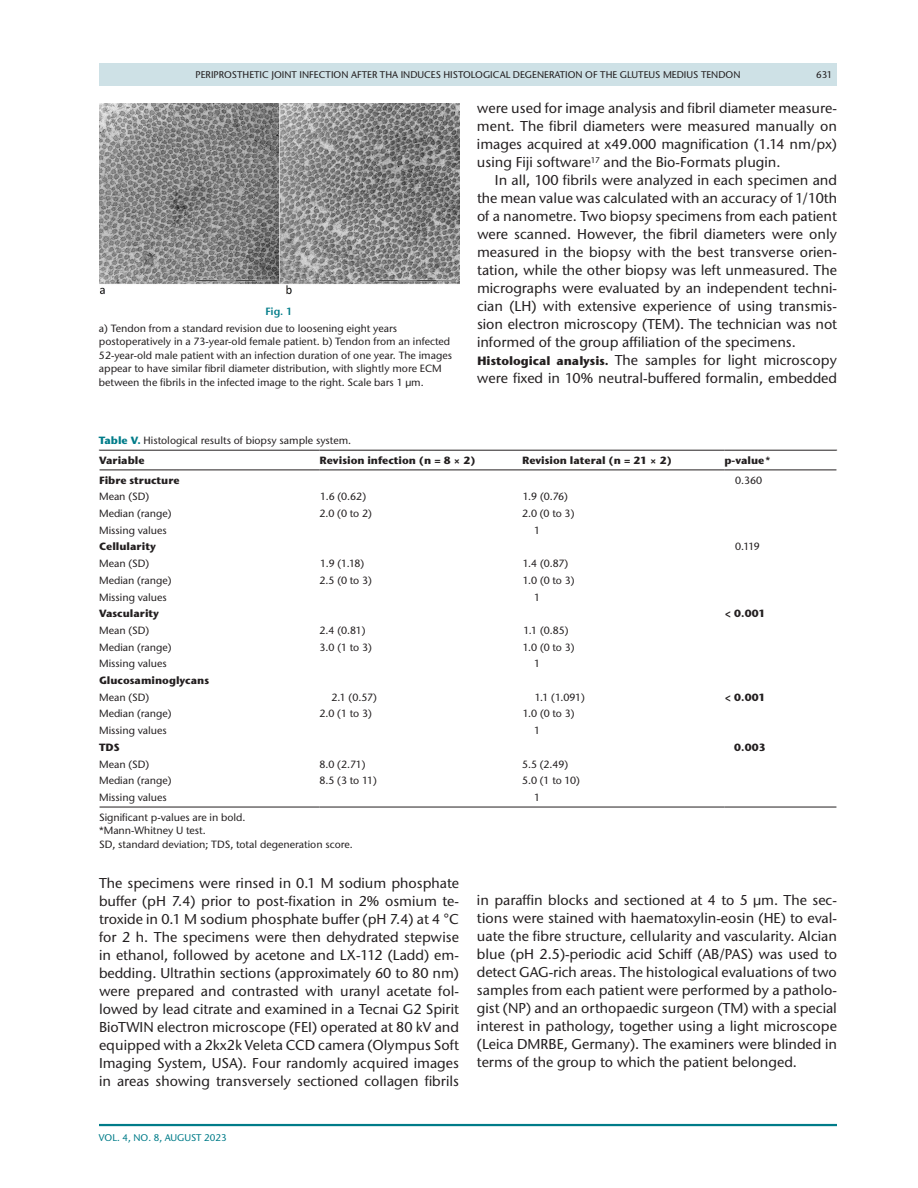
<style>
.page{position:relative;width:918px;height:1188px;background:#fff}
.page>*{position:absolute;margin:0;border:0;box-sizing:border-box;transform-origin:0 0}
.t1{font:500 14.25px/18px "Stone Sans ITC Pro";color:#231f20;text-align:justify}
.t2{font:500 10.5px/13.5px "Stone Sans ITC Pro";color:#231f20}
.t3{font:700 10.5px "Stone Sans ITC Pro";color:#231f20}
.t4{font:600 10.5px "Stone Sans ITC Pro";color:#007c89}
.t5{font:500 9.75px "Stone Sans ITC Pro";color:#231f20}
.t6{font:500 9.75px "Stone Sans ITC Pro";color:#007c89}
.s1{font-weight:700;font-size:12px}
.s2{font-weight:700;color:#007c89}
.s3{font-weight:700}
</style>
<div class="page">
<hr style="left:99px;top:1124px;width:738px;height:2px;background:#007c89">
<div style="left:99px;top:63px;width:738px;height:23px;background:#cee1e6"></div>
<img style="left:99px;top:104px;width:360px;height:190px">
<svg style="left:100px;top:469px;width:737px;height:338px"></svg>
<hr style="left:724px;top:807px;width:113px;height:1px;background:#231f20">
<hr style="left:99px;top:450px;width:221px;height:1px;background:#231f20">
<hr style="left:99px;top:470px;width:221px;height:1px;background:#231f20">
<hr style="left:320px;top:450px;width:202px;height:1px;background:#231f20">
<hr style="left:320px;top:470px;width:202px;height:1px;background:#231f20">
<hr style="left:522px;top:450px;width:202px;height:1px;background:#231f20">
<hr style="left:522px;top:470px;width:202px;height:1px;background:#231f20">
<hr style="left:724px;top:450px;width:113px;height:1px;background:#231f20">
<hr style="left:724px;top:470px;width:113px;height:1px;background:#231f20">
<hr style="left:99px;top:807px;width:221px;height:1px;background:#231f20">
<hr style="left:320px;top:807px;width:202px;height:1px;background:#231f20">
<hr style="left:522px;top:807px;width:202px;height:1px;background:#231f20">
<hr style="left:99px;top:807px;width:1px;height:41px;background:#fff">
<p class="t5" style="left:196px;top:68px;width:546px">PERIPROSTHETIC JOINT INFECTION AFTER THA INDUCES HISTOLOGICAL DEGENERATION OF THE GLUTEUS MEDIUS TENDON</p>
<p class="t5" style="left:816px;top:68px;width:18px">631</p>
<p class="t4" style="left:265px;top:305px;width:29px">Fig. 1</p>
<p class="t2" style="left:99px;top:321px;width:355px">a) Tendon from a standard revision due to loosening eight years postoperatively in a 73-year-old female patient. b) Tendon from an infected 52-year-old male patient with an infection duration of one year. The images appear to have similar fibril diameter distribution, with slightly more ECM between the fibrils in the infected image to the right. Scale bars 1 µm.</p>
<p class="t1" style="left:477px;top:99px;width:362px">were used for image analysis and fibril diameter measure&shy;ment. The fibril diameters were measured manually on images acquired at x49.000 magnification (1.14 nm/px) using Fiji software<sup>17</sup> and the Bio-Formats plugin.</p>
<p class="t1" style="left:477px;top:171px;width:362px;text-align:left;text-indent:18px">In all, 100 fibrils were analyzed in each specimen and the mean value was calculated with an accuracy of 1/10th of a nanometre. Two biopsy specimens from each patient were scanned. However, the fibril diameters were only measured in the biopsy with the best transverse orien&shy;tation, while the other biopsy was left unmeasured. The micrographs were evaluated by an independent techni&shy;cian (LH) with extensive experience of using transmis&shy;sion electron microscopy (TEM). The technician was not informed of the group affiliation of the specimens.<br><span class="s1">Histological analysis.</span> The samples for light microscopy were fixed in 10% neutral-buffered formalin, embedded</p>
<p class="t2" style="left:99px;top:430px;width:254px;line-height:20.1px"><span class="s2">Table V.</span> Histological results of biopsy sample system.<br><span class="s3">Variable</span></p>
<p class="t3" style="left:319px;top:453px;width:158px">Revision infection (n = 8 × 2)</p>
<p class="t3" style="left:522px;top:453px;width:151px">Revision lateral (n = 21 × 2)</p>
<p class="t3" style="left:725px;top:453px;width:48px">p-value*</p>
<p class="t3" style="left:99px;top:473px;width:82px">Fibre structure</p>
<p class="t2" style="left:735px;top:473px;width:29px">0.360</p>
<p class="t2" style="left:99px;top:490px;width:52px">Mean (SD)</p>
<p class="t2" style="left:320px;top:490px;width:47px">1.6 (0.62)</p>
<p class="t2" style="left:523px;top:490px;width:47px">1.9 (0.76)</p>
<p class="t2" style="left:99px;top:507px;width:74px">Median (range)</p>
<p class="t2" style="left:320px;top:507px;width:54px">2.0 (0 to 2)</p>
<p class="t2" style="left:522px;top:507px;width:54px">2.0 (0 to 3)</p>
<p class="t2" style="left:99px;top:523px;width:69px">Missing values</p>
<p class="t2" style="left:534px;top:523px;width:8px">1</p>
<p class="t3" style="left:99px;top:540px;width:58px">Cellularity</p>
<p class="t2" style="left:735px;top:540px;width:26px">0.119</p>
<p class="t2" style="left:99px;top:557px;width:52px">Mean (SD)</p>
<p class="t2" style="left:320px;top:557px;width:45px">1.9 (1.18)</p>
<p class="t2" style="left:523px;top:557px;width:47px">1.4 (0.87)</p>
<p class="t2" style="left:99px;top:573px;width:74px">Median (range)</p>
<p class="t2" style="left:320px;top:573px;width:54px">2.5 (0 to 3)</p>
<p class="t2" style="left:523px;top:573px;width:53px">1.0 (0 to 3)</p>
<p class="t2" style="left:99px;top:590px;width:69px">Missing values</p>
<p class="t2" style="left:534px;top:590px;width:8px">1</p>
<p class="t3" style="left:99px;top:607px;width:62px">Vascularity</p>
<p class="t3" style="left:725px;top:607px;width:42px">&lt; 0.001</p>
<p class="t2" style="left:99px;top:623px;width:52px">Mean (SD)</p>
<p class="t2" style="left:320px;top:623px;width:47px">2.4 (0.81)</p>
<p class="t2" style="left:524px;top:623px;width:47px">1.1 (0.85)</p>
<p class="t2" style="left:99px;top:640px;width:74px">Median (range)</p>
<p class="t2" style="left:320px;top:640px;width:54px">3.0 (1 to 3)</p>
<p class="t2" style="left:523px;top:640px;width:53px">1.0 (0 to 3)</p>
<p class="t2" style="left:99px;top:657px;width:69px">Missing values</p>
<p class="t2" style="left:534px;top:657px;width:8px">1</p>
<p class="t3" style="left:99px;top:674px;width:111px">Glucosaminoglycans</p>
<p class="t2" style="left:99px;top:690px;width:52px">Mean (SD)</p>
<p class="t2" style="left:332px;top:690px;width:47px">2.1 (0.57)</p>
<p class="t2" style="left:535px;top:690px;width:52px">1.1 (1.091)</p>
<p class="t3" style="left:725px;top:690px;width:42px">&lt; 0.001</p>
<p class="t2" style="left:99px;top:707px;width:74px">Median (range)</p>
<p class="t2" style="left:320px;top:707px;width:54px">2.0 (1 to 3)</p>
<p class="t2" style="left:523px;top:707px;width:53px">1.0 (0 to 3)</p>
<p class="t2" style="left:99px;top:724px;width:69px">Missing values</p>
<p class="t2" style="left:534px;top:724px;width:8px">1</p>
<p class="t3" style="left:99px;top:740px;width:22px">TDS</p>
<p class="t3" style="left:734px;top:740px;width:33px">0.003</p>
<p class="t2" style="left:99px;top:757px;width:52px">Mean (SD)</p>
<p class="t2" style="left:320px;top:757px;width:48px">8.0 (2.71)</p>
<p class="t2" style="left:522px;top:757px;width:48px">5.5 (2.49)</p>
<p class="t2" style="left:99px;top:774px;width:74px">Median (range)</p>
<p class="t2" style="left:320px;top:774px;width:59px">8.5 (3 to 11)</p>
<p class="t2" style="left:522px;top:774px;width:60px">5.0 (1 to 10)</p>
<p class="t2" style="left:99px;top:791px;width:69px">Missing values</p>
<p class="t2" style="left:534px;top:791px;width:8px">1</p>
<p class="t2" style="left:99px;top:810px;width:255px">Significant p-values are in bold.<br>*Mann-Whitney U test.<br>SD, standard deviation; TDS, total degeneration score.</p>
<p class="t1" style="left:99px;top:874px;width:362px">The specimens were rinsed in 0.1 M sodium phosphate buffer (pH 7.4) prior to post-fixation in 2% osmium te&shy;troxide in 0.1 M sodium phosphate buffer (pH 7.4) at 4 °C for 2 h. The specimens were then dehydrated stepwise in ethanol, followed by acetone and LX-112 (Ladd) em&shy;bedding. Ultrathin sections (approximately 60 to 80 nm) were prepared and contrasted with uranyl acetate fol&shy;lowed by lead citrate and examined in a Tecnai G2 Spirit BioTWIN electron microscope (FEI) operated at 80 kV and equipped with a 2kx2k Veleta CCD camera (Olympus Soft Imaging System, USA). Four randomly acquired images in areas showing transversely sectioned collagen fibrils</p>
<p class="t6" style="left:99px;top:1132px;width:129px">VOL. 4, NO. 8, AUGUST 2023</p>
<p class="t1" style="left:477px;top:891px;width:362px">in paraffin blocks and sectioned at 4 to 5 μm. The sec&shy;tions were stained with haematoxylin-eosin (HE) to eval&shy;uate the fibre structure, cellularity and vascularity. Alcian blue (pH 2.5)-periodic acid Schiff (AB/PAS) was used to detect GAG-rich areas. The histological evaluations of two samples from each patient were performed by a patholo&shy;gist (NP) and an orthopaedic surgeon (TM) with a special interest in pathology, together using a light microscope (Leica DMRBE, Germany). The examiners were blinded in terms of the group to which the patient belonged.</p>
</div>
